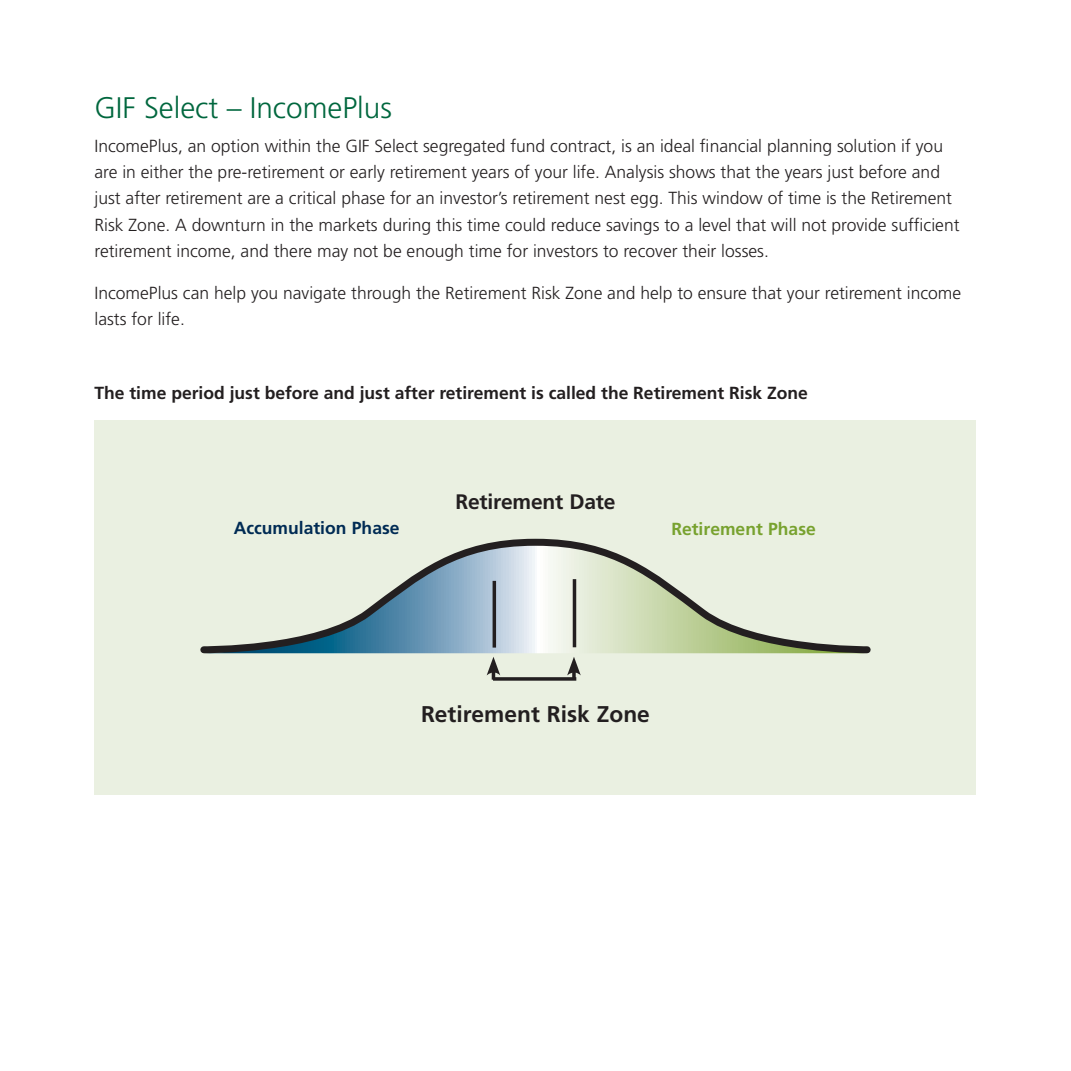
<style>
.page{position:relative;width:1071px;height:1071px;background:#fff}
.page>*{position:absolute;margin:0;border:0;box-sizing:border-box;transform-origin:0 0}
.t1{font:300 29.75px "Frutiger";color:#00673e}
.t2{font:700 22.75px "Frutiger";color:#231f20}
.t3{font:700 21px "Frutiger";letter-spacing:-.01em;color:#231f20}
.t4{font:300 17.5px/26.2px "Frutiger";color:#231f20}
.t5{font:700 17.5px "Frutiger";color:#231f20}
.t6{font:700 17.5px "Frutiger";color:#002b54}
.t7{font:700 17.5px "Frutiger";color:#78a22f}
</style>
<div class="page">
<div style="left:94px;top:420px;width:882px;height:374px;background:#eaf0e1"></div>
<svg style="left:200px;top:539px;width:671px;height:114px"></svg>
<hr style="left:493px;top:581px;width:3px;height:67px;background:#231f20">
<hr style="left:573px;top:579px;width:3px;height:68px;background:#231f20">
<svg style="left:493px;top:677px;width:83px;height:4px"></svg>
<svg style="left:487px;top:657px;width:13px;height:23px"></svg>
<svg style="left:572px;top:675px;width:4px;height:5px"></svg>
<svg style="left:567px;top:657px;width:14px;height:18px"></svg>
<h1 class="t1" style="left:94px;top:91px;width:299px">GIF Select – IncomePlus</h1>
<p class="t4" style="left:94px;top:133px;width:867px">IncomePlus, an option within the GIF Select segregated fund contract, is an ideal financial planning solution if you are in either the pre-retirement or early retirement years of your life. Analysis shows that the years just before and just after retirement are a critical phase for an investor’s retirement nest egg. This window of time is the Retirement Risk Zone. A downturn in the markets during this time could reduce savings to a level that will not provide sufficient retirement income, and there may not be enough time for investors to recover their losses.</p>
<p class="t4" style="left:94px;top:280px;width:868px">IncomePlus can help you navigate through the Retirement Risk Zone and help to ensure that your retirement income lasts for life.</p>
<p class="t5" style="left:94px;top:382px;width:715px">The time period just before and just after retirement is called the Retirement Risk Zone</p>
<p class="t3" style="left:456px;top:489px;width:161px">Retirement Date</p>
<p class="t6" style="left:234px;top:518px;width:167px">Accumulation Phase</p>
<p class="t7" style="left:671px;top:519px;width:146px">Retirement Phase</p>
<h2 class="t2" style="left:421px;top:700px;width:230px">Retirement Risk Zone</h2>
</div>
